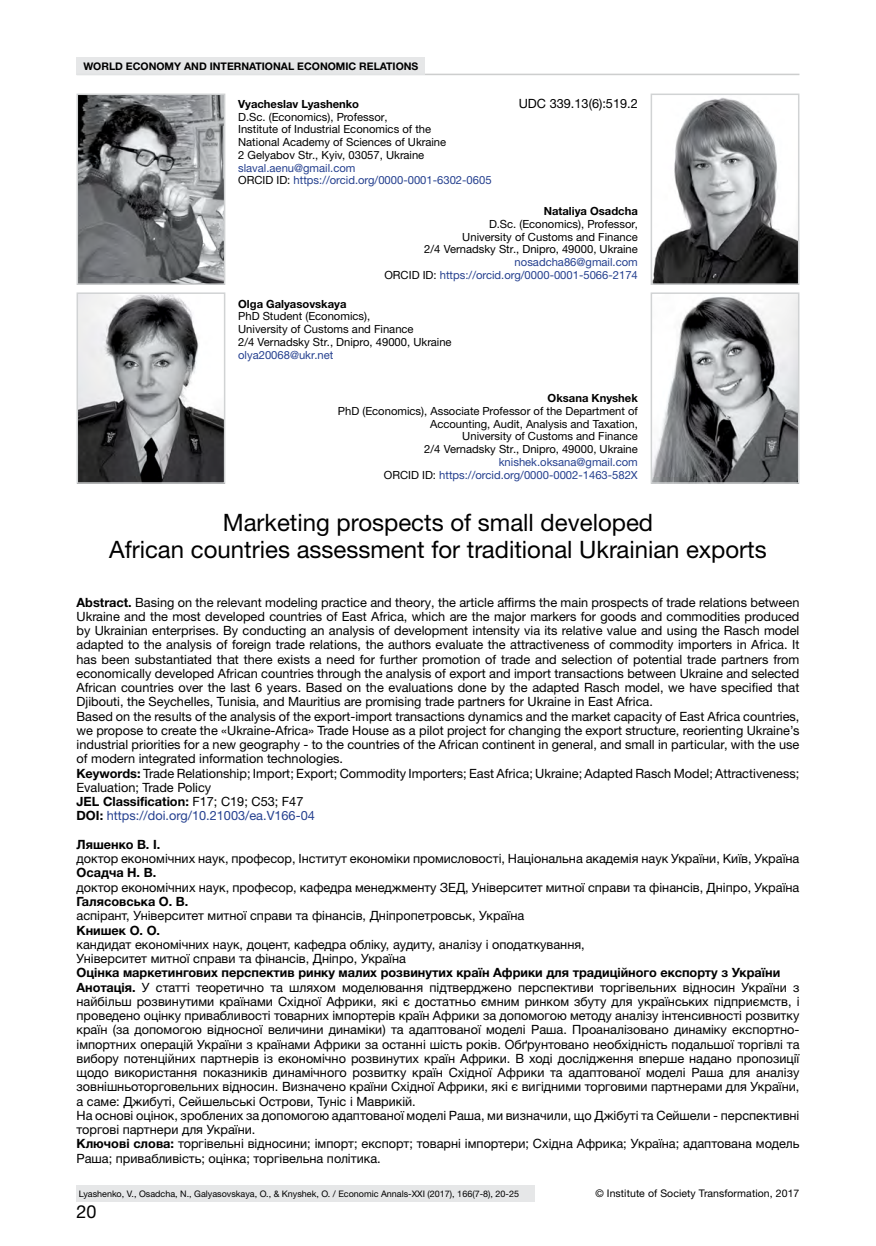
<style>
.page{position:relative;width:876px;height:1246px;background:#fff}
.page>*{position:absolute;margin:0;border:0;box-sizing:border-box;transform-origin:0 0}
.Заголовок_2016{font:24px "Helvetica Neue LTW1 G";color:#000}
.Литература_англ_2016{font:18px "Helvetica Neue LTW1 G";color:#000}
.Анотация_англ_2016{font:12.75px/14.2px "Helvetica Neue LTW1 G";color:#000;text-align:justify}
.Анотация_англ_2016-2{font:700 12.75px "Helvetica Neue LTW1 G";color:#000}
.Анотация_англ_2016-3{font:12.75px "Helvetica Neue LTW1 G";color:#25408f}
.Посада_2016{font:11.25px/12.8px "Helvetica Neue LTW1 G";color:#000;text-align:right}
.Посада_2016-2{font:11.25px "Helvetica Neue LTW1 G";color:#25408f}
.Посада_2016-3{font:700 11.25px "Helvetica Neue LTW1 G";color:#000}
.t1{font:700 10.5px "Helvetica Neue LTW1 G";color:#000}
.t2{font:10.5px "Helvetica Neue LTW1 G";letter-spacing:.01em;color:#000}
.t3{font:9px "Helvetica Neue LTW1 G";color:#000}
.s1{color:#000}
.s2{font-weight:700}
.s3{font-weight:400}
.s4{font-weight:700;color:#000}
</style>
<div class="page">
<div style="left:77px;top:1185px;width:458px;height:17px;background:#e6e7e8"></div>
<div style="left:77px;top:57px;width:348px;height:17px;background:#e6e7e8"></div>
<hr style="left:77px;top:74px;width:722px;height:1px;background:#d1d3d4">
<img style="left:80px;top:97px;width:142px;height:185px">
<div style="left:77px;top:94px;width:148px;height:191px;border:2px solid #d1d3d4"></div>
<img style="left:80px;top:295px;width:142px;height:186px">
<div style="left:77px;top:292px;width:148px;height:192px;border:2px solid #d1d3d4"></div>
<img style="left:654px;top:98px;width:142px;height:184px">
<div style="left:651px;top:94px;width:148px;height:191px;border:2px solid #d1d3d4"></div>
<img style="left:654px;top:295px;width:142px;height:186px">
<div style="left:651px;top:292px;width:148px;height:192px;border:2px solid #d1d3d4"></div>
<p class="t1" style="left:83px;top:59px;width:337px">WORLD ECONOMY AND INTERNATIONAL ECONOMIC RELATIONS</p>
<p class="Посада_2016-3" style="left:238px;top:97px;width:122px">Vyacheslav Lyashenko</p>
<p class="Посада_2016" style="left:238px;top:110px;width:151px">D.Sc. (Economics), Professor,</p>
<p class="Посада_2016" style="left:238px;top:123px;width:195px">Institute of Industrial Economics of the</p>
<p class="Посада_2016" style="left:238px;top:136px;width:210px">National Academy of Sciences of Ukraine</p>
<p class="Посада_2016" style="left:238px;top:148px;width:188px">2 Gelyabov Str., Kyiv, 03057, Ukraine</p>
<p class="Посада_2016-2" style="left:238px;top:161px;width:119px">slaval.aenu@gmail.com</p>
<p class="Посада_2016-2" style="left:238px;top:173px;width:255px"><span class="s1">ORCID ID:</span> https://orcid.org/0000-0001-6302-0605</p>
<p class="Анотация_англ_2016" style="left:519px;top:96px;width:121px">UDC 339.13(6):519.2</p>
<p class="Посада_2016-3" style="left:544px;top:204px;width:96px">Nataliya Osadcha</p>
<p class="Посада_2016" style="left:489px;top:217px;width:150px">D.Sc. (Economics), Professor,</p>
<p class="Посада_2016" style="left:462px;top:230px;width:177px">University of Customs and Finance</p>
<p class="Посада_2016" style="left:424px;top:243px;width:215px">2/4 Vernadsky Str., Dnipro, 49000, Ukraine</p>
<p class="Посада_2016-2" style="left:515px;top:255px;width:125px">nosadcha86@gmail.com</p>
<p class="Посада_2016-2" style="left:384px;top:268px;width:255px"><span class="s1">ORCID ID:</span> https://orcid.org/0000-0001-5066-2174</p>
<p class="Посада_2016-3" style="left:238px;top:297px;width:110px">Olga Galyasovskaya</p>
<p class="Посада_2016" style="left:238px;top:310px;width:134px">PhD Student (Economics),</p>
<p class="Посада_2016" style="left:238px;top:323px;width:177px">University of Customs and Finance</p>
<p class="Посада_2016" style="left:238px;top:335px;width:215px">2/4 Vernadsky Str., Dnipro, 49000, Ukraine</p>
<p class="Посада_2016-2" style="left:238px;top:348px;width:97px">olya20068@ukr.net</p>
<p class="Посада_2016-3" style="left:548px;top:391px;width:92px">Oksana Knyshek</p>
<p class="Посада_2016" style="left:338px;top:404px;width:301px">PhD (Economics), Associate Professor of the Department of<br>Accounting, Audit, Analysis and Taxation,</p>
<p class="Посада_2016" style="left:462px;top:430px;width:177px">University of Customs and Finance</p>
<p class="Посада_2016" style="left:424px;top:443px;width:215px">2/4 Vernadsky Str., Dnipro, 49000, Ukraine</p>
<p class="Посада_2016-2" style="left:499px;top:455px;width:141px">knishek.oksana@gmail.com</p>
<p class="Посада_2016-2" style="left:384px;top:468px;width:256px"><span class="s1">ORCID ID:</span> https://orcid.org/0000-0002-1463-582X</p>
<p class="Заголовок_2016" style="left:223px;top:507px;width:432px">Marketing prospects of small developed</p>
<p class="Заголовок_2016" style="left:109px;top:534px;width:659px">African countries assessment for traditional Ukrainian exports</p>
<p class="Анотация_англ_2016" style="left:77px;top:595px;width:724px"><span class="s2">Abstract.</span> Basing on the relevant modeling practice and theory, the article affirms the main prospects of trade relations between Ukraine and the most developed countries of East Africa, which are the major markers for goods and commodities produced by Ukrainian enterprises. By conducting an analysis of development intensity via its relative value and using the Rasch model adapted to the analysis of foreign trade relations, the authors evaluate the attractiveness of commodity importers in Africa. It has been substantiated that there exists a need for further promotion of trade and selection of potential trade partners from economically developed African countries through the analysis of export and import transactions between Ukraine and selected African countries over the last 6 years. Based on the evaluations done by the adapted Rasch model, we have specified that Djibouti, the Seychelles, Tunisia, and Mauritius are promising trade partners for Ukraine in East Africa.</p>
<p class="Анотация_англ_2016" style="left:77px;top:709px;width:724px">Based on the results of the analysis of the export-import transactions dynamics and the market capacity of East Africa countries, we propose to create the «Ukraine-Africa» Trade House as a pilot project for changing the export structure, reorienting Ukraine’s industrial priorities for a new geography - to the countries of the African continent in general, and small in particular, with the use of modern integrated information technologies.</p>
<p class="Анотация_англ_2016" style="left:77px;top:766px;width:724px"><span class="s2">Keywords:</span> Trade Relationship; Import; Export; Commodity Importers; East Africa; Ukraine; Adapted Rasch Model; Attractiveness;<br>Evaluation; Trade Policy</p>
<p class="Анотация_англ_2016-2" style="left:77px;top:794px;width:228px">JEL Classification: <span class="s3">F17; C19; C53; F47</span></p>
<p class="Анотация_англ_2016-3" style="left:77px;top:808px;width:240px"><span class="s4">DOI:</span> https://doi.org/10.21003/ea.V166-04</p>
<p class="Анотация_англ_2016-2" style="left:77px;top:836px;width:85px">Ляшенко В. І.</p>
<p class="Анотация_англ_2016" style="left:77px;top:851px;width:724px">доктор економічних наук, професор, Інститут економіки промисловості, Національна академія наук України, Київ, Україна</p>
<p class="Анотация_англ_2016-2" style="left:77px;top:865px;width:81px">Осадча Н. В.</p>
<p class="Анотация_англ_2016" style="left:77px;top:880px;width:724px">доктор економічних наук, професор, кафедра менеджменту ЗЕД, Університет митної справи та фінансів, Дніпро, Україна</p>
<p class="Анотация_англ_2016-2" style="left:77px;top:893px;width:113px">Галясовська О. В.</p>
<p class="Анотация_англ_2016" style="left:77px;top:908px;width:449px">аспірант, Університет митної справи та фінансів, Дніпропетровськ, Україна</p>
<p class="Анотация_англ_2016-2" style="left:77px;top:922px;width:85px">Книшек О. О.</p>
<p class="Анотация_англ_2016" style="left:77px;top:937px;width:510px">кандидат економічних наук, доцент, кафедра обліку, аудиту, аналізу і оподаткування,</p>
<p class="Анотация_англ_2016" style="left:77px;top:951px;width:331px">Університет митної справи та фінансів, Дніпро, Україна</p>
<p class="Анотация_англ_2016-2" style="left:77px;top:965px;width:705px">Оцінка маркетингових перспектив ринку малих розвинутих країн Африки для традиційного експорту з України</p>
<p class="Анотация_англ_2016" style="left:77px;top:980px;width:724px"><span class="s2">Анотація.</span> У статті теоретично та шляхом моделювання підтверджено перспективи торгівельних відносин України з найбільш розвинутими країнами Східної Африки, які є достатньо ємним ринком збуту для українських підприємств, і проведено оцінку привабливості товарних імпортерів країн Африки за допомогою методу аналізу інтенсивності розвитку країн (за допомогою відносної величини динаміки) та адаптованої моделі Раша. Проаналізовано динаміку експортно&shy;імпортних операцій України з країнами Африки за останні шість років. Обґрунтовано необхідність подальшої торгівлі та вибору потенційних партнерів із економічно розвинутих країн Африки. В ході дослідження вперше надано пропозиції щодо використання показників динамічного розвитку країн Східної Африки та адаптованої моделі Раша для аналізу зовнішньоторговельних відносин. Визначено країни Східної Африки, які є вигідними торговими партнерами для України, а саме: Джибуті, Сейшельські Острови, Туніс і Маврикій.</p>
<p class="Анотация_англ_2016" style="left:77px;top:1108px;width:724px">На основі оцінок, зроблених за допомогою адаптованої моделі Раша, ми визначили, що Джібуті та Сейшели - перспективні торгові партнери для України.</p>
<p class="Анотация_англ_2016" style="left:77px;top:1136px;width:724px"><span class="s2">Ключові слова:</span> торгівельні відносини; імпорт; експорт; товарні імпортери; Східна Африка; Україна; адаптована модель<br>Раша; привабливість; оцінка; торгівельна політика.</p>
<p class="t3" style="left:79px;top:1188px;width:442px">Lyashenko, V., Osadcha, N., Galyasovskaya, O., &amp; Knyshek, O. / Economic Annals-XXI (2017), 166(7-8), 20-25</p>
<p class="Литература_англ_2016" style="left:77px;top:1200px;width:22px">20</p>
<p class="t2" style="left:595px;top:1187px;width:206px">© Institute of Society Transformation, 2017</p>
</div>
